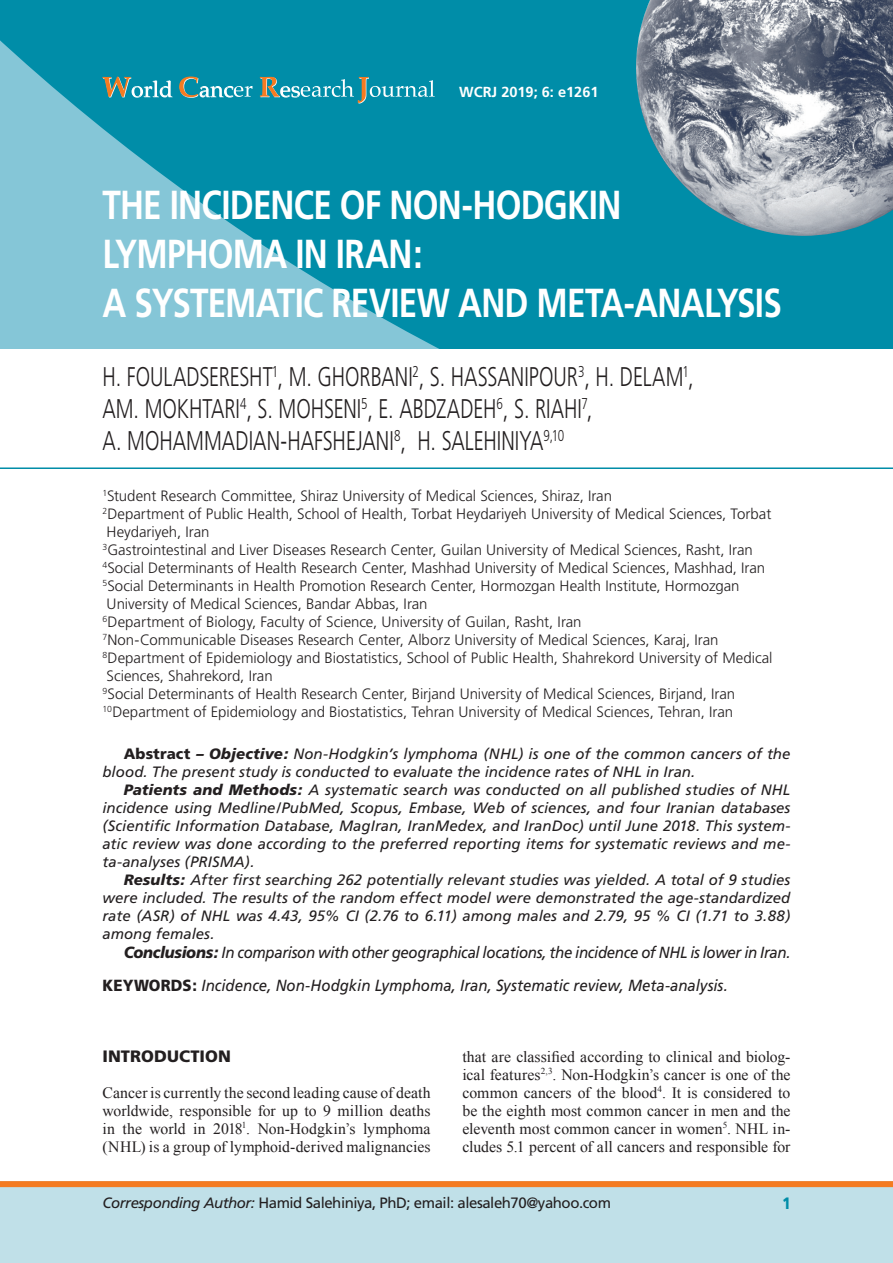
<style>
.page{position:relative;width:893px;height:1263px;background:#fff}
.page>*{position:absolute;margin:0;border:0;box-sizing:border-box;transform-origin:0 0}
.t1{font:700 40.5px/48.6px "Frutiger";letter-spacing:-.025em;color:#fff;scale:.82 1}
.t2{font:300 27px/32.4px "Frutiger";color:#231f20;scale:.74 1}
.t3{font:900 16.5px "Frutiger";letter-spacing:.005em;color:#231f20}
.t4{font:900 16.5px "Frutiger";color:#008da8;scale:.8 1}
.t5{font:italic 16.2px/32.2px "Frutiger";letter-spacing:-.015em;color:#231f20;scale:.93 1}
.t6{font:15.75px/18px "Times New Roman";color:#231f20;text-align:justify}
.t7{font:300 15px/18px "Frutiger";color:#231f20}
.t8{font:italic 15px/18px "Frutiger";letter-spacing:.005em;color:#231f20;text-align:justify}
.t9{font:15px "Frutiger";letter-spacing:-.03em;color:#231f20}
.t10{font:700 14.55px "Frutiger";color:#fff}
.s1{font-weight:900;font-style:normal}
.s2{font-weight:900}
.s3{font-style:italic}
</style>
<div class="page">
<svg style="left:0;top:0;width:893px;height:349px;background:#219bb3"></svg>
<div style="left:0;top:1181px;width:893px;height:82px;background:#c0e0e8"></div>
<div style="left:0;top:1181px;width:893px;height:6px;background:#f47b21"></div>
<img style="left:636px;top:0;width:257px;height:236px">
<svg style="left:102px;top:77px;width:71px;height:21px"></svg>
<svg style="left:179px;top:77px;width:74px;height:21px;background:#41a0ac"></svg>
<svg style="left:260px;top:77px;width:175px;height:26px;background:#339bab"></svg>
<hr style="left:0;top:467px;width:893px;height:2px;background:#008da8">
<p class="t10" style="left:459px;top:83px;width:141px">WCRJ 2019; 6: e1261</p>
<h1 class="t1" style="left:102px;top:181px;width:830px">THE INCIDENCE OF NON-HODGKIN<br>LYMPHOMA IN IRAN:<br>A SYSTEMATIC REVIEW AND META-ANALYSIS</h1>
<h2 class="t2" style="left:102px;top:360px;width:800px">H. FOULADSERESHT<sup>1</sup>, M. GHORBANI<sup>2</sup>, S. HASSANIPOUR<sup>3</sup>, H. DELAM<sup>1</sup>,<br>AM. MOKHTARI<sup>4</sup>, S. MOHSENI<sup>5</sup>, E. ABDZADEH<sup>6</sup>, S. RIAHI<sup>7</sup>,<br>A. MOHAMMADIAN-HAFSHEJANI<sup>8</sup>, H. SALEHINIYA<sup>9,10</sup></h2>
<p class="t7" style="left:102px;top:487px;width:672px"><sup>1</sup>Student Research Committee, Shiraz University of Medical Sciences, Shiraz, Iran<br><sup>2</sup>Department of Public Health, School of Health, Torbat Heydariyeh University of Medical Sciences, Torbat Heydariyeh, Iran<br><sup>3</sup>Gastrointestinal and Liver Diseases Research Center, Guilan University of Medical Sciences, Rasht, Iran <sup>4</sup>Social Determinants of Health Research Center, Mashhad University of Medical Sciences, Mashhad, Iran <sup>5</sup>Social Determinants in Health Promotion Research Center, Hormozgan Health Institute, Hormozgan University of Medical Sciences, Bandar Abbas, Iran<br><sup>6</sup>Department of Biology, Faculty of Science, University of Guilan, Rasht, Iran<br><sup>7</sup>Non-Communicable Diseases Research Center, Alborz University of Medical Sciences, Karaj, Iran <sup>8</sup>Department of Epidemiology and Biostatistics, School of Public Health, Shahrekord University of Medical Sciences, Shahrekord, Iran<br><sup>9</sup>Social Determinants of Health Research Center, Birjand University of Medical Sciences, Birjand, Iran <sup>10</sup>Department of Epidemiology and Biostatistics, Tehran University of Medical Sciences, Tehran, Iran</p>
<p class="t8" style="left:102px;top:745px;width:690px;text-indent:21px"><span class="s1">Abstract</span> <span class="s2">– Objective:</span> Non-Hodgkin’s lymphoma (NHL) is one of the common cancers of the blood. The present study is conducted to evaluate the incidence rates of NHL in Iran.</p>
<p class="t8" style="left:102px;top:781px;width:689px;text-indent:21px"><span class="s2">Patients and Methods:</span> A systematic search was conducted on all published studies of NHL incidence using Medline/PubMed, Scopus, Embase, Web of sciences, and four Iranian databases (Scientific Information Database, MagIran, IranMedex, and IranDoc) until June 2018. This system&shy;atic review was done according to the preferred reporting items for systematic reviews and me&shy;ta-analyses (PRISMA).</p>
<p class="t8" style="left:102px;top:871px;width:689px;text-indent:21px"><span class="s2">Results:</span> After first searching 262 potentially relevant studies was yielded. A total of 9 studies were included. The results of the random effect model were demonstrated the age-standardized rate (ASR) of NHL was 4.43, 95% CI (2.76 to 6.11) among males and 2.79, 95 % CI (1.71 to 3.88) among females.</p>
<p class="t5" style="left:102px;top:937px;width:741px;text-indent:21px"><span class="s2">Conclusions:</span> In comparison with other geographical locations, the incidence of NHL is lower in Iran.<br><span class="s1">KEYWORDS:</span> Incidence, Non-Hodgkin Lymphoma, Iran, Systematic review, Meta-analysis.</p>
<p class="t3" style="left:102px;top:1046px;width:130px">INTRODUCTION</p>
<p class="t6" style="left:102px;top:1083px;width:330px">Cancer is currently the second leading cause of death worldwide, responsible for up to 9 million deaths in the world in 2018<sup>1</sup>. Non-Hodgkin’s lymphoma (NHL) is a group of lymphoid-derived malignancies</p>
<p class="t6" style="left:462px;top:1047px;width:330px">that are classified according to clinical and biolog&shy;ical features<sup>2,3</sup>. Non-Hodgkin’s cancer is one of the common cancers of the blood<sup>4</sup>. It is considered to be the eighth most common cancer in men and the eleventh most common cancer in women<sup>5</sup>. NHL in&shy;cludes 5.1 percent of all cancers and responsible for</p>
<p class="t9" style="left:102px;top:1193px;width:510px"><span class="s3">Corresponding Author:</span> Hamid Salehiniya, PhD; email: alesaleh70@yahoo.com</p>
<p class="t4" style="left:782px;top:1193px;width:12px">1</p>
</div>
